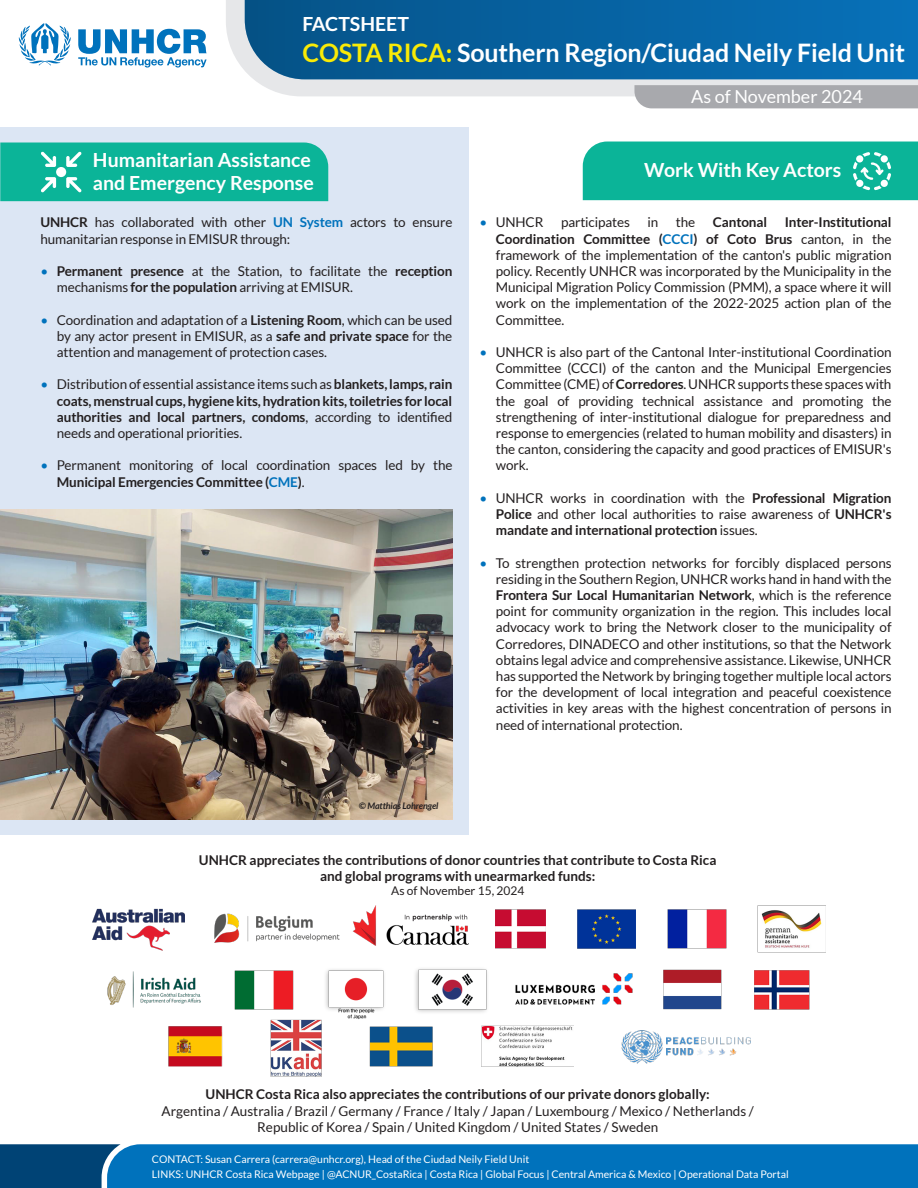
<style>
.page{position:relative;width:918px;height:1188px;background:#fff}
.page>*{position:absolute;margin:0;border:0;box-sizing:border-box;transform-origin:0 0}
.t1{font:700 25.5px "Lato";letter-spacing:-.005em;color:#fff}
.t2{font:700 19.5px/23.4px "Lato";color:#fff}
.t3{font:18px "Lato";color:#fff}
.t4{font:13.5px/16.2px "Lato";letter-spacing:-.01em;color:#231f20;text-align:justify}
.t5{font:700 13.5px/16.2px "Lato";color:#231f20;text-align:justify}
.t6{font:12px "Lato";color:#231f20}
.t7{font:10.5px/15px "Lato";color:#fff}
.t8{font:italic 700 9px "Lato";letter-spacing:-.01em;color:#231f20}
.s1{color:#f9eb06}
.s2{font-weight:700}
.s3{font-weight:700;color:#0072bc}
.s4{color:#0072bc}
.s5{font-weight:400;color:#0072bc}
.s6{font-weight:400}
</style>
<div class="page">
<svg style="left:226px;top:0;width:692px;height:96px;background:#e3e6e9"></svg>
<div style="left:634px;top:85px;width:284px;height:23px;background:#a8a9ad"></div>
<svg style="left:245px;top:0;width:673px;height:79px;background:#0963a1"></svg>
<svg style="left:0;top:1144px;width:918px;height:44px;background:#036eb4"></svg>
<div style="left:0;top:127px;width:468px;height:708px;background:#dce6f4"></div>
<div style="left:583px;top:142px;width:335px;height:58px;background:#0bb498"></div>
<div style="left:0;top:143px;width:328px;height:58px;background:#0bb498"></div>
<img style="left:92px;top:905px;width:734px;height:172px">
<img style="left:0;top:510px;width:452px;height:309px">
<svg style="left:18px;top:23px;width:53px;height:42px"></svg>
<svg style="left:78px;top:29px;width:129px;height:39px"></svg>
<h2 class="t2" style="left:302px;top:12px;width:108px">FACTSHEET</h2>
<h1 class="t1" style="left:302px;top:38px;width:604px"><span class="s1">COSTA RICA:</span> Southern Region/Ciudad Neily Field Unit</h1>
<h3 class="t3" style="left:691px;top:87px;width:173px">As of November 2024</h3>
<h2 class="t2" style="left:93px;top:148px;width:222px">Humanitarian Assistance and Emergency Response</h2>
<h2 class="t2" style="left:644px;top:158px;width:199px">Work With Key Actors</h2>
<p class="t4" style="left:40px;top:214px;width:414px"><span class="s2">UNHCR</span> has collaborated with other <span class="s3">UN System</span> actors to ensure humanitarian response in EMISUR through:</p>
<p class="t4" style="left:57px;top:263px;width:397px;text-indent:-16px"><span class="s4">•</span> <span class="s2">Permanent presence</span> at the Station, to facilitate the <span class="s2">reception </span>mechanisms <span class="s2">for the population</span> arriving at EMISUR.</p>
<p class="t4" style="left:57px;top:311px;width:397px;text-indent:-16px"><span class="s4">•</span> Coordination and adaptation of a <span class="s2">Listening Room</span>, which can be used by any actor present in EMISUR, as a <span class="s2">safe and private space</span> for the attention and management of protection cases.</p>
<p class="t5" style="left:57px;top:376px;width:397px;text-indent:-16px"><span class="s5">•</span> <span class="s6">Distribution of essential assistance items such as</span> blankets, lamps, rain coats, menstrual cups, hygiene kits, hydration kits, toiletries for local authorities and local partners, condoms<span class="s6">, according to identified needs and operational priorities.</span></p>
<p class="t4" style="left:57px;top:457px;width:397px;text-indent:-16px"><span class="s4">•</span> Permanent monitoring of local coordination spaces led by the<br><span class="s2">Municipal Emergencies Committee (</span><span class="s3">CME</span><span class="s2">)</span>.</p>
<p class="t8" style="left:359px;top:801px;width:81px">© Matthias Lohrengel</p>
<p class="t4" style="left:479px;top:214px;width:65px"><span class="s4">•</span> UNHCR</p>
<p class="t4" style="left:561px;top:214px;width:70px">participates</p>
<p class="t4" style="left:648px;top:214px;width:12px">in</p>
<p class="t4" style="left:676px;top:214px;width:21px">the</p>
<p class="t5" style="left:713px;top:214px;width:56px">Cantonal</p>
<p class="t4" style="left:496px;top:214px;width:397px;text-indent:289px"><span class="s2">Inter-Institutional Coordination Committee (</span><span class="s3">CCCI</span><span class="s2">) of Coto Brus</span> canton, in the framework of the implementation of the canton's public migration policy. Recently UNHCR was incorporated by the Municipality in the Municipal Migration Policy Commission (PMM), a space where it will work on the implementation of the 2022-2025 action plan of the Committee.</p>
<p class="t4" style="left:496px;top:344px;width:397px;text-indent:-16px"><span class="s4">•</span> UNHCR is also part of the Cantonal Inter-institutional Coordination Committee (CCCI) of the canton and the Municipal Emergencies Committee (CME) of <span class="s2">Corredores</span>. UNHCR supports these spaces with the goal of providing technical assistance and promoting the strengthening of inter-institutional dialogue for preparedness and response to emergencies (related to human mobility and disasters) in the canton, considering the capacity and good practices of EMISUR's work.</p>
<p class="t4" style="left:496px;top:490px;width:397px;text-indent:-16px"><span class="s4">•</span> UNHCR works in coordination with the <span class="s2">Professional Migration Police</span> and other local authorities to raise awareness of <span class="s2">UNHCR's mandate and international protection</span> issues.</p>
<p class="t4" style="left:496px;top:554px;width:397px;text-indent:-16px"><span class="s4">•</span> To strengthen protection networks for forcibly displaced persons residing in the Southern Region, UNHCR works hand in hand with the <span class="s2">Frontera Sur Local Humanitarian Network</span>, which is the reference point for community organization in the region. This includes local advocacy work to bring the Network closer to the municipality of Corredores, DINADECO and other institutions, so that the Network obtains legal advice and comprehensive assistance. Likewise, UNHCR has supported the Network by bringing together multiple local actors for the development of local integration and peaceful coexistence activities in key areas with the highest concentration of persons in need of international protection.</p>
<p class="t5" style="left:199px;top:852px;width:519px;text-align:center">UNHCR appreciates the contributions of donor countries that contribute to Costa Rica and global programs with unearmarked funds:</p>
<p class="t6" style="left:391px;top:884px;width:135px">As of November 15, 2024</p>
<p class="t5" style="left:206px;top:1086px;width:506px">UNHCR Costa Rica also appreciates the contributions of our private donors globally:</p>
<p class="t4" style="left:162px;top:1103px;width:594px;text-align:center">Argentina / Australia / Brazil / Germany / France / Italy / Japan / Luxembourg / Mexico / Netherlands /<br>Republic of Korea / Spain / United Kingdom / United States / Sweden</p>
<p class="t7" style="left:152px;top:1151px;width:638px">CONTACT: Susan Carrera (carrera@unhcr.org), Head of the Ciudad Neily Field Unit<br>LINKS: UNHCR Costa Rica Webpage | @ACNUR_CostaRica | Costa Rica | Global Focus | Central America &amp; Mexico | Operational Data Portal</p>
</div>
